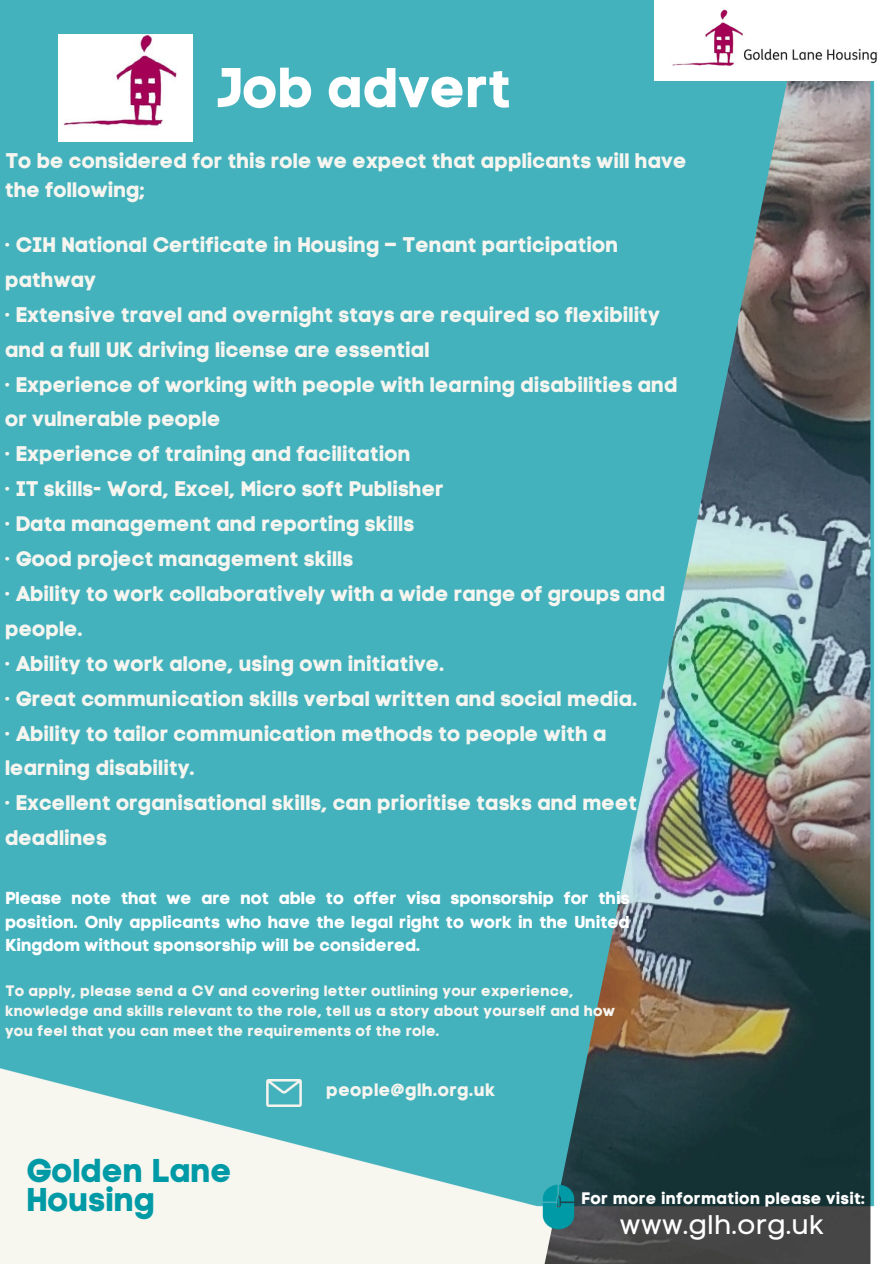
<style>
.page{position:relative;width:894px;height:1264px;background:#fff}
.page>*{position:absolute;margin:0;border:0;box-sizing:border-box;transform-origin:0 0}
.t1{font:55.5px "Code Pro Bold LC";color:#fff}
.t2{font:32.85px/29.2px "Code Pro Bold LC";color:#009aa6}
.t3{font:27px "Code Pro Normal LC";color:#fff}
.t4{font:21px/34.8px "Code Pro Bold LC";color:#f6f5ef}
.t5{font:18px "Code Pro Bold LC";letter-spacing:.02em;color:#f6f5ef}
.t6{font:17.25px/23.7px "Code Pro Bold LC";color:#fff;text-align:justify}
.t7{font:16.5px "Code Pro Bold LC";letter-spacing:.02em;color:#fff}
.t8{font:15px/20.2px "Code Pro Bold LC";letter-spacing:.02em;color:#f6f5ef}
</style>
<div class="page">
<img style="left:0;top:0;width:875px;height:1263px">
<img style="left:536px;top:43px;width:334px;height:1220px">
<img style="left:536px;top:1177px;width:45px;height:59px">
<img style="left:58px;top:34px;width:135px;height:107px">
<img style="left:654px;top:0;width:223px;height:81px">
<img style="left:266px;top:1079px;width:35px;height:27px">
<h1 class="t1" style="left:217px;top:54px;width:297px">Job advert</h1>
<h4 class="t4" style="left:5px;top:146px;width:682px;line-height:29.2px">To be considered for this role we expect that applicants will have the following;</h4>
<h5 class="t4" style="left:5px;top:227px;width:673px">· CIH National Certificate in Housing – Tenant participation pathway<br>· Extensive travel and overnight stays are required so flexibility and a full UK driving license are essential<br>· Experience of working with people with learning disabilities and or vulnerable people<br>· Experience of training and facilitation<br>· IT skills- Word, Excel, Micro soft Publisher<br>· Data management and reporting skills<br>· Good project management skills<br>· Ability to work collaboratively with a wide range of groups and people.<br>· Ability to work alone, using own initiative.<br>· Great communication skills verbal written and social media.<br>· Ability to tailor communication methods to people with a learning disability.<br>· Excellent organisational skills, can prioritise tasks and meet deadlines</h5>
<p class="t6" style="left:5px;top:886px;width:626px">Please note that we are not able to offer visa sponsorship for this position. Only applicants who have the legal right to work in the United Kingdom without sponsorship will be considered.</p>
<h4 class="t8" style="left:5px;top:980px;width:611px">To apply, please send a CV and covering letter outlining your experience, knowledge and skills relevant to the role, tell us a story about yourself and how you feel that you can meet the requirements of the role.</h4>
<p class="t2" style="left:27px;top:1155px;width:207px">Golden Lane<br>Housing</p>
<p class="t5" style="left:326px;top:1078px;width:170px">people@glh.org.uk</p>
<h5 class="t7" style="left:581px;top:1188px;width:286px">For more information please visit:</h5>
<h3 class="t3" style="left:619px;top:1208px;width:206px">www.glh.org.uk</h3>
</div>
